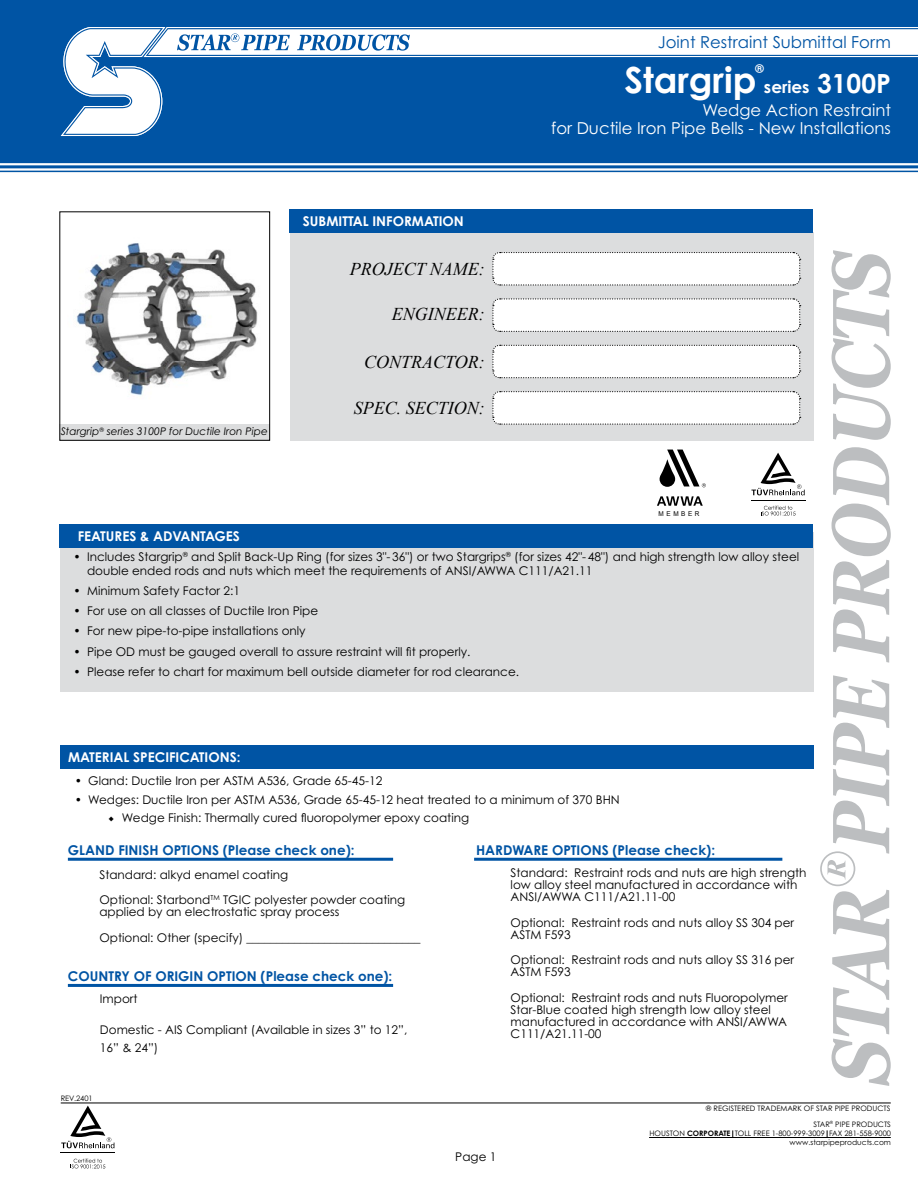
<style>
.page{position:relative;width:918px;height:1188px;background:#fff}
.page>*{position:absolute;margin:0;border:0;box-sizing:border-box;transform-origin:0 0}
.t1{font:700 36px "Century Gothic Pro";color:#fff}
.t2{font:italic 18px "Times New Roman";color:#000}
.t3{font:700 16.8px "Century Gothic Pro";color:#fff}
.t4{font:16.5px/18px "Century Gothic Pro";color:#fff;text-align:right}
.t5{font:16.5px "Century Gothic Pro";color:#0054a4}
.t6{font:700 13.5px "Century Gothic Pro";color:#0054a4}
.t7{font:700 13.5px "Century Gothic Pro";color:#fff}
.t8{font:12px/12px "Century Gothic Pro";color:#000}
.t9{font:700 12px "Century Gothic Pro";color:#fff}
.t10{font:italic 10.5px "Century Gothic Pro";color:#000}
.t11{font:7.5px/16px "Century Gothic Pro";color:#000;text-align:right}
.t12{font:6.6px "Arial";letter-spacing:.405em;color:#000;scale:.96 1}
.s1{font-size:26.4px}
.s2{font-family:"Minion Pro"}
.s3{font-weight:700}
</style>
<div class="page">
<hr style="left:61px;top:1153px;width:54px;height:1px;background:#000">
<svg style="left:61px;top:1106px;width:53px;height:42px"></svg>
<svg style="left:71px;top:1159px;width:34px;height:10px"></svg>
<hr style="left:751px;top:500px;width:54px;height:1px;background:#000">
<svg style="left:751px;top:453px;width:54px;height:42px"></svg>
<svg style="left:761px;top:506px;width:35px;height:10px"></svg>
<svg style="left:832px;top:447px;width:59px;height:216px"></svg>
<svg style="left:832px;top:250px;width:59px;height:190px"></svg>
<svg style="left:820px;top:675px;width:71px;height:411px"></svg>
<hr style="left:61px;top:1103px;width:830px;height:1px;background:#000">
<hr style="left:649px;top:1137px;width:242px;height:1px;background:#000">
<div style="left:0;top:0;width:918px;height:162px;background:#0054a4"></div>
<svg style="left:60px;top:27px;width:858px;height:109px"></svg>
<div style="left:59px;top:425px;width:211px;height:16px;background:#dcddde"></div>
<div style="left:59px;top:211px;width:211px;height:230px;border:1px solid #000"></div>
<img style="left:76px;top:243px;width:182px;height:153px">
<div style="left:60px;top:532px;width:753px;height:159px;background:#dcddde"></div>
<div style="left:59px;top:524px;width:754px;height:24px;background:#0054a4"></div>
<svg style="left:659px;top:450px;width:47px;height:37px"></svg>
<svg style="left:657px;top:496px;width:46px;height:10px"></svg>
<div style="left:290px;top:232px;width:523px;height:209px;background:#dcddde"></div>
<div style="left:290px;top:209px;width:523px;height:24px;background:#0054a4"></div>
<svg style="left:492px;top:252px;width:309px;height:34px;background:#f6f6f6"></svg>
<svg style="left:492px;top:298px;width:309px;height:34px;background:#f6f6f6"></svg>
<svg style="left:492px;top:344px;width:309px;height:35px;background:#f5f5f6"></svg>
<svg style="left:492px;top:391px;width:309px;height:34px;background:#f6f6f6"></svg>
<div style="left:61px;top:746px;width:753px;height:23px;background:#0054a4"></div>
<hr style="left:474px;top:858px;width:308px;height:3px;background:#0054a4">
<hr style="left:68px;top:858px;width:325px;height:3px;background:#0054a4">
<hr style="left:68px;top:984px;width:325px;height:3px;background:#0054a4">
<hr style="left:0;top:171px;width:918px;height:1px;background:#0054a4">
<hr style="left:0;top:165px;width:918px;height:3px;background:#0054a4">
<hr style="left:0;top:162px;width:918px;height:1px;background:#0054a4">
<h3 class="t5" style="left:658px;top:32px;width:235px">Joint Restraint Submittal Form</h3>
<h1 class="t1" style="left:624px;top:57px;width:134px">Stargrip</h1>
<p class="t9" style="left:755px;top:61px;width:10px">®</p>
<h3 class="t3" style="left:764px;top:76px;width:129px">series <span class="s1">3100P</span></h3>
<p class="t10" style="left:61px;top:425px;width:209px">Stargrip<sup>®</sup> series 3100P for Ductile Iron Pipe</p>
<p class="t7" style="left:303px;top:213px;width:162px">SUBMITTAL INFORMATION</p>
<h2 class="t2" style="left:350px;top:257px;width:137px">PROJECT NAME:</h2>
<h2 class="t2" style="left:392px;top:302px;width:94px">ENGINEER:</h2>
<h2 class="t2" style="left:364px;top:350px;width:122px">CONTRACTOR:</h2>
<h2 class="t2" style="left:354px;top:396px;width:133px">SPEC. SECTION:</h2>
<p class="t7" style="left:78px;top:528px;width:164px">FEATURES &amp; ADVANTAGES</p>
<h3 class="t4" style="left:551px;top:101px;width:341px">Wedge Action Restraint<br>for Ductile Iron Pipe Bells - New Installations</h3>
<p class="t12" style="left:659px;top:509px;width:44px">MEMBER</p>
<p class="t8" style="left:87px;top:550px;width:714px;line-height:13.5px;text-indent:-14px">• Includes Stargrip<sup>®</sup> and Split Back-Up Ring (for sizes 3"- 36") or two Stargrips<sup>®</sup> (for sizes 42"- 48") and high strength low alloy steel double ended rods and nuts which meet the requirements of ANSI/AWWA C111/A21.11</p>
<p class="t8" style="left:74px;top:585px;width:168px">• Minimum Safety Factor 2:1</p>
<p class="t8" style="left:74px;top:605px;width:246px">• For use on all classes of Ductile Iron Pipe</p>
<p class="t8" style="left:74px;top:625px;width:234px">• For new pipe-to-pipe installations only</p>
<p class="t8" style="left:74px;top:645px;width:398px">• Pipe OD must be gauged overall to assure restraint will fit properly.</p>
<p class="t8" style="left:74px;top:666px;width:447px">• Please refer to chart for maximum bell outside diameter for rod clearance.</p>
<p class="t7" style="left:68px;top:749px;width:174px">MATERIAL SPECIFICATIONS:</p>
<p class="t8" style="left:75px;top:774px;width:309px">• Gland: Ductile Iron per ASTM A536, Grade 65-45-12</p>
<p class="t8" style="left:75px;top:793px;width:547px">• Wedges: Ductile Iron per ASTM A536, Grade 65-45-12 heat treated to a minimum of 370 BHN</p>
<p class="t8" style="left:108px;top:812px;width:362px"><span class="s2">◆</span> Wedge Finish: Thermally cured fluoropolymer epoxy coating</p>
<p class="t6" style="left:68px;top:842px;width:288px">GLAND FINISH OPTIONS (Please check one):</p>
<p class="t8" style="left:99px;top:862px;width:307px;line-height:25.5px">Standard: alkyd enamel coating<br>Optional: Starbond<sup>TM</sup> TGIC polyester powder coating</p>
<p class="t8" style="left:99px;top:899px;width:323px;line-height:25.5px">applied by an electrostatic spray process<br>Optional: Other (specify) _____________________________</p>
<p class="t6" style="left:68px;top:968px;width:326px">COUNTRY OF ORIGIN OPTION (Please check one):</p>
<p class="t8" style="left:100px;top:992px;width:39px">Import</p>
<p class="t8" style="left:100px;top:1021px;width:309px;line-height:18px">Domestic - AIS Compliant (Available in sizes 3” to 12”,<br>16” &amp; 24”)</p>
<p class="t11" style="left:61px;top:1090px;width:33px">REV.2401</p>
<p class="t6" style="left:476px;top:842px;width:241px">HARDWARE OPTIONS (Please check):</p>
<p class="t8" style="left:511px;top:867px;width:297px">Standard: Restraint rods and nuts are high strength low alloy steel manufactured in accordance with<br>ANSI/AWWA C111/A21.11-00</p>
<p class="t8" style="left:511px;top:916px;width:285px">Optional: Restraint rods and nuts alloy SS 304 per<br>ASTM F593</p>
<p class="t8" style="left:511px;top:954px;width:285px">Optional: Restraint rods and nuts alloy SS 316 per<br>ASTM F593</p>
<p class="t8" style="left:511px;top:991px;width:279px">Optional: Restraint rods and nuts Fluoropolymer Star-Blue coated high strength low alloy steel manufactured in accordance with ANSI/AWWA C111/A21.11-00</p>
<p class="t8" style="left:455px;top:1150px;width:43px">Page 1</p>
<p class="t11" style="left:706px;top:1100px;width:187px">® REGISTERED TRADEMARK OF STAR PIPE PRODUCTS<br>STAR<sup>®</sup> PIPE PRODUCTS</p>
<p class="t11" style="left:650px;top:1129px;width:243px;line-height:9px">HOUSTON <span class="s3">CORPORATE</span> TOLL FREE 1-800-999-3009 FAX 281-558-9000 www.starpipeproducts.com</p>
</div>
